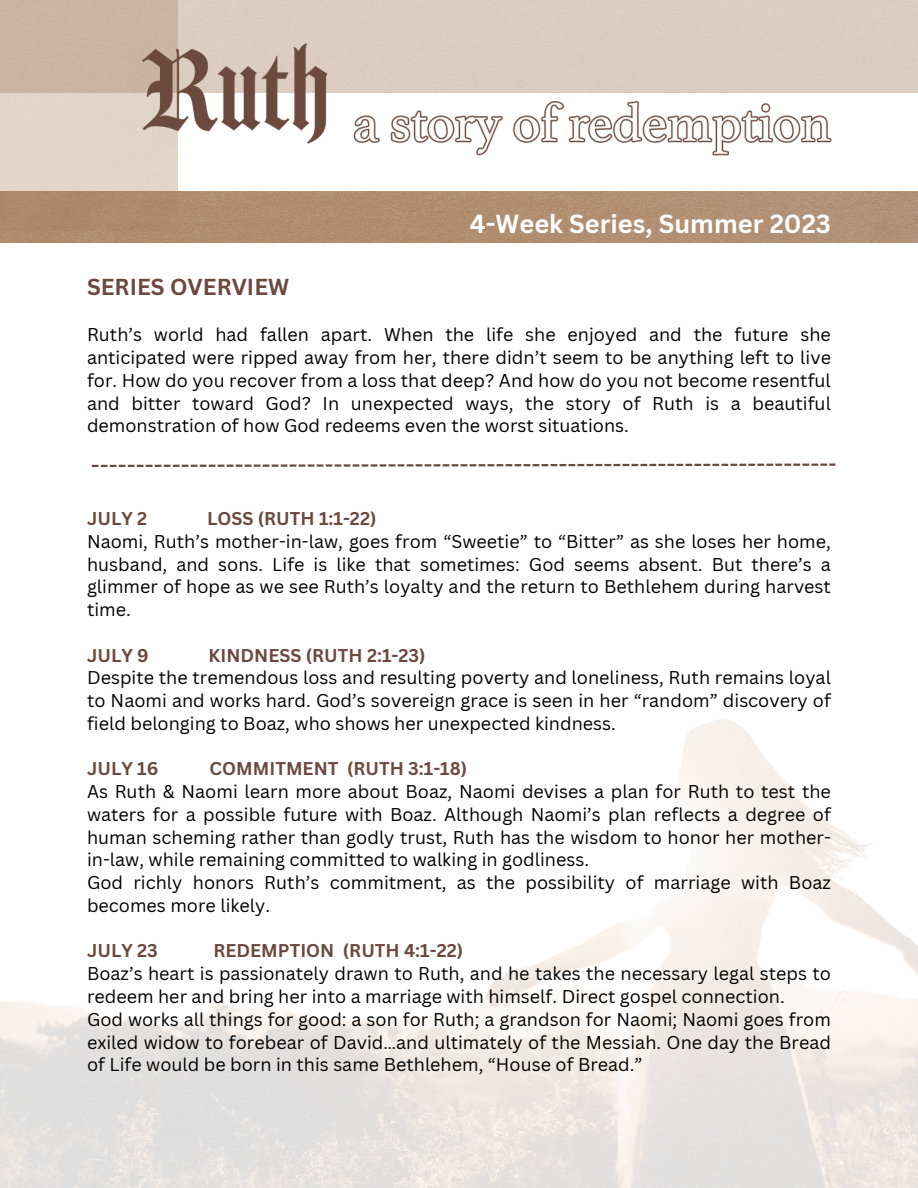
<style>
.page{position:relative;width:918px;height:1188px;background:#fff}
.page>*{position:absolute;margin:0;border:0;box-sizing:border-box;transform-origin:0 0}
.t1{font:700 25.5px "Canva Sans";color:#fff}
.t2{font:700 22.5px "Canva Sans";color:#6b493e}
.t3{font:18px/22.8px "Canva Sans";color:#000;text-align:justify}
.t4{font:700 18px "Canva Sans";color:#6b493e}
</style>
<div class="page">
<img style="left:0;top:191px;width:918px;height:52px">
<img style="left:0;top:92px;width:177px;height:139px">
<img style="left:0;top:0;width:918px;height:92px">
<img style="left:143px;top:44px;width:688px;height:111px">
<svg style="left:92px;top:464px;width:743px;height:3px"></svg>
<p class="t1" style="left:470px;top:206px;width:363px">4-Week Series, Summer 2023</p>
<p class="t2" style="left:87px;top:271px;width:204px">SERIES OVERVIEW</p>
<p class="t3" style="left:87px;top:323px;width:746px">Ruth’s world had fallen apart. When the life she enjoyed and the future she anticipated were ripped away from her, there didn’t seem to be anything left to live for. How do you recover from a loss that deep? And how do you not become resentful and bitter toward God? In unexpected ways, the story of Ruth is a beautiful demonstration of how God redeems even the worst situations.</p>
<p class="t4" style="left:87px;top:506px;width:62px">JULY 2</p>
<p class="t4" style="left:207px;top:506px;width:171px">LOSS (RUTH 1:1-22)</p>
<p class="t3" style="left:87px;top:530px;width:746px">Naomi, Ruth’s mother-in-law, goes from “Sweetie” to “Bitter” as she loses her home, husband, and sons. Life is like that sometimes: God seems absent. But there’s a glimmer of hope as we see Ruth’s loyalty and the return to Bethlehem during harvest time.</p>
<p class="t4" style="left:87px;top:643px;width:63px">JULY 9</p>
<p class="t4" style="left:209px;top:643px;width:218px">KINDNESS (RUTH 2:1-23)</p>
<p class="t3" style="left:87px;top:666px;width:746px">Despite the tremendous loss and resulting poverty and loneliness, Ruth remains loyal to Naomi and works hard. God’s sovereign grace is seen in her “random” discovery of field belonging to Boaz, who shows her unexpected kindness.</p>
<p class="t4" style="left:87px;top:756px;width:73px">JULY 16</p>
<p class="t4" style="left:210px;top:756px;width:259px">COMMITMENT (RUTH 3:1-18)</p>
<p class="t3" style="left:87px;top:780px;width:745px">As Ruth &amp; Naomi learn more about Boaz, Naomi devises a plan for Ruth to test the waters for a possible future with Boaz. Although Naomi’s plan reflects a degree of human scheming rather than godly trust, Ruth has the wisdom to honor her mother&shy;in-law, while remaining committed to walking in godliness.</p>
<p class="t3" style="left:87px;top:871px;width:745px">God richly honors Ruth’s commitment, as the possibility of marriage with Boaz becomes more likely.</p>
<p class="t4" style="left:87px;top:938px;width:72px">JULY 23</p>
<p class="t4" style="left:213px;top:938px;width:251px">REDEMPTION (RUTH 4:1-22)</p>
<p class="t3" style="left:87px;top:962px;width:746px">Boaz’s heart is passionately drawn to Ruth, and he takes the necessary legal steps to redeem her and bring her into a marriage with himself. Direct gospel connection.</p>
<p class="t3" style="left:87px;top:1007px;width:745px">God works all things for good: a son for Ruth; a grandson for Naomi; Naomi goes from exiled widow to forebear of David…and ultimately of the Messiah. One day the Bread of Life would be born in this same Bethlehem, “House of Bread.”</p>
</div>
